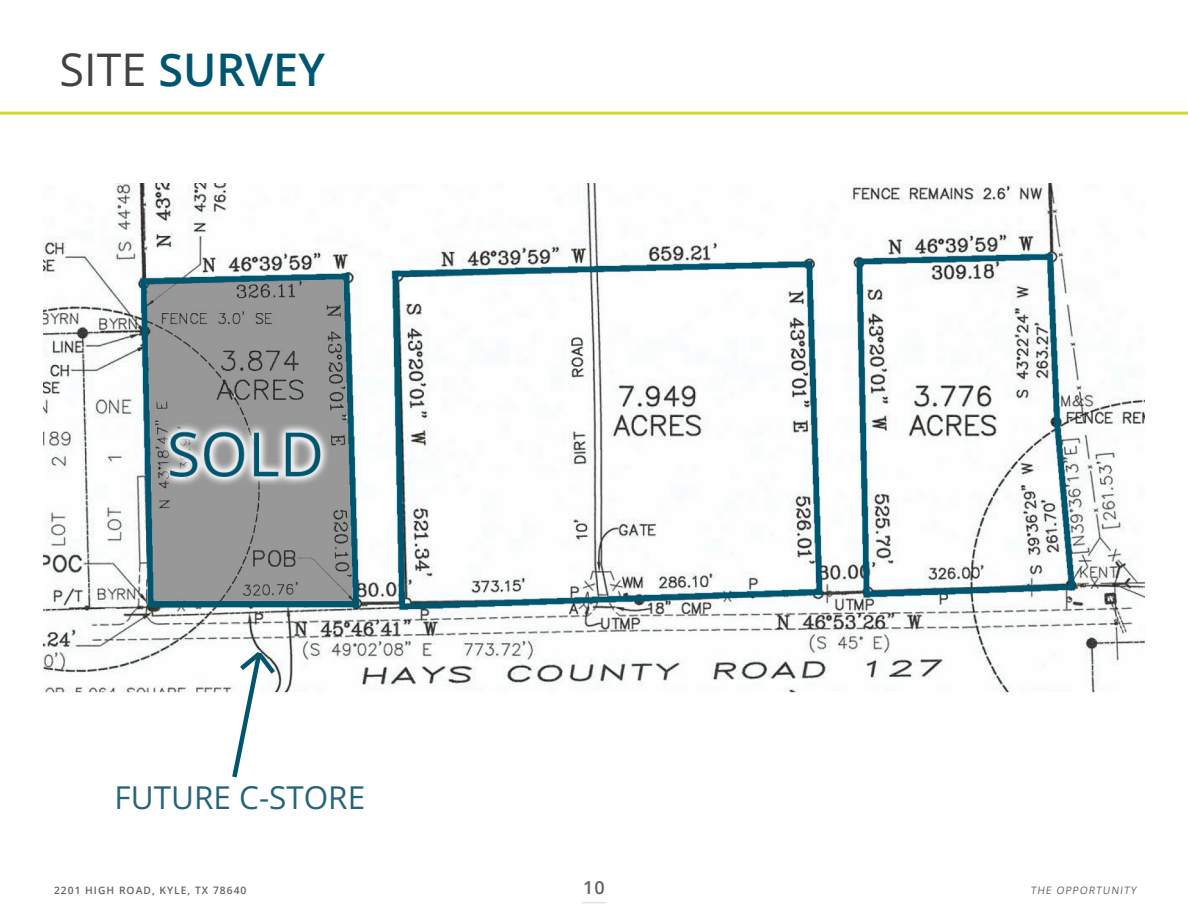
<style>
.page{position:relative;width:1188px;height:918px;background:#fff}
.page>*{position:absolute;margin:0;border:0;box-sizing:border-box;transform-origin:0 0}
.t1{font:600 45px "Open Sans";color:#005670}
.Main_Header{font:31.5px "Open Sans";color:#25647d}
.t2{font:600 18px "Open Sans";color:#636366}
.t3{font:600 10.2px "Open Sans";letter-spacing:.1em;color:#636366}
.t4{font:10.2px "Open Sans";color:#636366}
.s1{font-weight:400;color:#3f4443}
</style>
<div class="page">
<svg style="left:582px;top:902px;width:24px;height:1px"></svg>
<hr style="left:0;top:112px;width:1188px;height:3px;background:#ccdb2a">
<img style="left:43px;top:184px;width:1102px;height:509px">
<svg style="left:229px;top:647px;width:51px;height:131px"></svg>
<p class="t1" style="left:60px;top:39px;width:267px"><span class="s1">SITE</span> SURVEY</p>
<p class="Main_Header" style="left:114px;top:776px;width:252px">FUTURE C-STORE</p>
<p class="t3" style="left:54px;top:884px;width:194px">2201 HIGH ROAD, KYLE, TX 78640</p>
<h3 class="t2" style="left:583px;top:875px;width:23px">10</h3>
<p class="t4" style="left:1030px;top:884px;width:109px">THE OPPORTUNITY</p>
</div>
